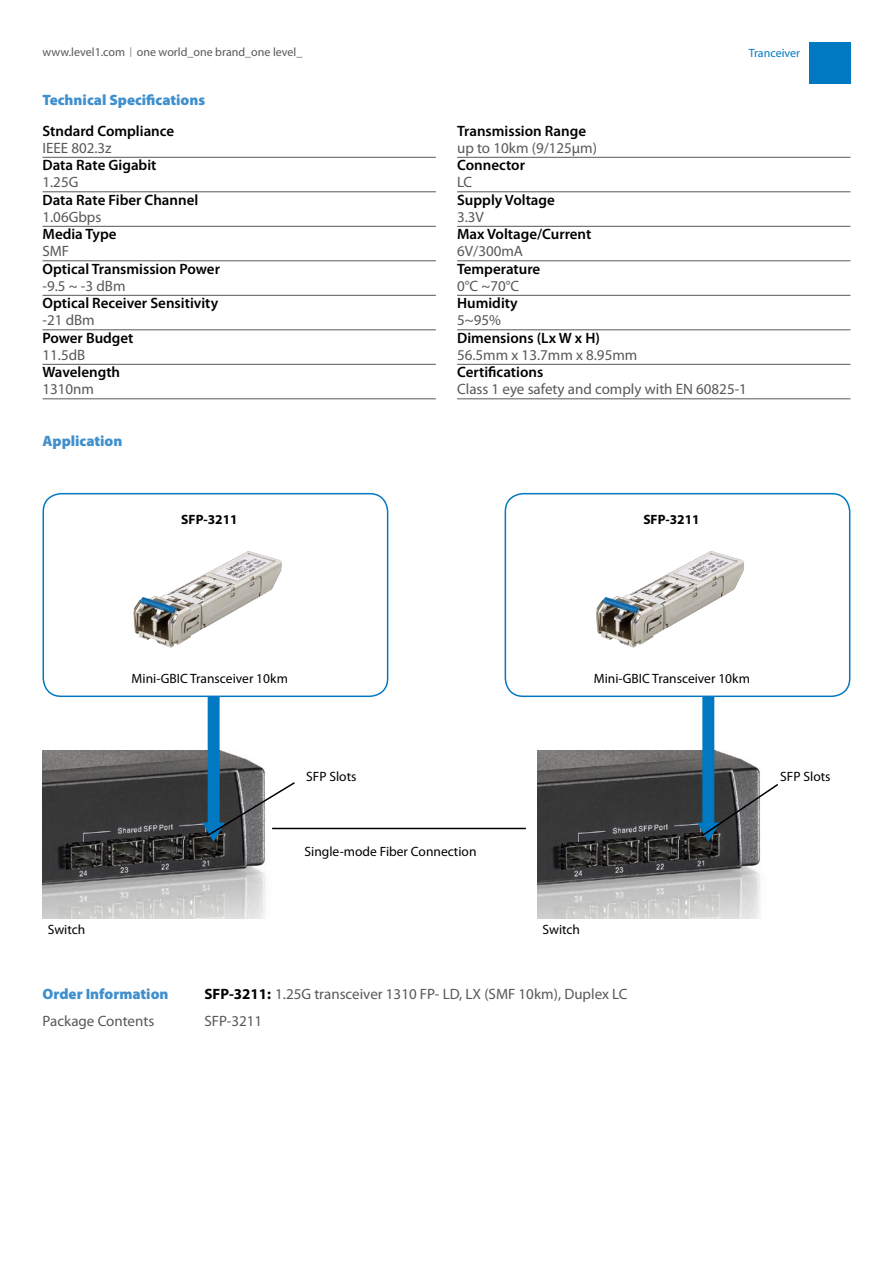
<style>
.page{position:relative;width:893px;height:1263px;background:#fff}
.page>*{position:absolute;margin:0;border:0;box-sizing:border-box;transform-origin:0 0}
.t1{font:600 15px "Myriad Pro";color:#000}
.t2{font:15px "Myriad Pro";color:#595757}
.t3{font:900 15px "Myriad Pro";color:#3e8fce}
.t4{font:13.5px "Myriad Pro";color:#000}
.t5{font:700 13.5px "Myriad Pro";color:#000}
.t6{font:12px "Myriad Pro";color:#595757}
.t7{font:12px "Myriad Pro";color:#0079c2}
.s1{font-size:14.4px}
.s2{font-weight:700;color:#000}
</style>
<div class="page">
<div style="left:809px;top:43px;width:41px;height:41px;background:#0079c2"></div>
<div style="left:43px;top:493px;width:345px;height:204px;border:2px solid #0079c2;border-radius:18px"></div>
<div style="left:505px;top:493px;width:345px;height:204px;border:2px solid #0079c2;border-radius:18px"></div>
<hr style="left:43px;top:157px;width:393px;height:1px;background:#595757">
<hr style="left:43px;top:191px;width:393px;height:1px;background:#595757">
<hr style="left:43px;top:226px;width:393px;height:1px;background:#595757">
<hr style="left:43px;top:260px;width:393px;height:1px;background:#595757">
<hr style="left:43px;top:295px;width:393px;height:1px;background:#595757">
<hr style="left:43px;top:329px;width:393px;height:1px;background:#595757">
<hr style="left:43px;top:364px;width:393px;height:1px;background:#595757">
<hr style="left:43px;top:398px;width:393px;height:1px;background:#595757">
<hr style="left:457px;top:157px;width:393px;height:1px;background:#595757">
<hr style="left:457px;top:191px;width:393px;height:1px;background:#595757">
<hr style="left:457px;top:226px;width:393px;height:1px;background:#595757">
<hr style="left:457px;top:260px;width:393px;height:1px;background:#595757">
<hr style="left:457px;top:295px;width:393px;height:1px;background:#595757">
<hr style="left:457px;top:329px;width:393px;height:1px;background:#595757">
<hr style="left:457px;top:364px;width:393px;height:1px;background:#595757">
<hr style="left:457px;top:398px;width:393px;height:1px;background:#595757">
<img style="left:43px;top:750px;width:223px;height:169px">
<hr style="left:272px;top:828px;width:254px;height:1px;background:#000">
<svg style="left:202px;top:696px;width:95px;height:146px"></svg>
<img style="left:537px;top:750px;width:224px;height:169px">
<svg style="left:697px;top:696px;width:83px;height:146px"></svg>
<img style="left:133px;top:551px;width:149px;height:97px">
<img style="left:595px;top:551px;width:149px;height:97px">
<p class="t6" style="left:43px;top:45px;width:261px">www.level1.com <span class="s1">I</span> one world_one brand_one level_</p>
<p class="t7" style="left:749px;top:45px;width:53px">Tranceiver</p>
<p class="t3" style="left:43px;top:90px;width:164px">Technical Specifications</p>
<p class="t1" style="left:43px;top:121px;width:133px">Stndard Compliance</p>
<p class="t2" style="left:43px;top:138px;width:71px">IEEE 802.3z</p>
<p class="t1" style="left:43px;top:155px;width:115px">Data Rate Gigabit</p>
<p class="t2" style="left:43px;top:173px;width:37px">1.25G</p>
<p class="t1" style="left:43px;top:190px;width:157px">Data Rate Fiber Channel</p>
<p class="t2" style="left:43px;top:207px;width:60px">1.06Gbps</p>
<p class="t1" style="left:43px;top:224px;width:76px">Media Type</p>
<p class="t2" style="left:43px;top:242px;width:28px">SMF</p>
<p class="t1" style="left:43px;top:259px;width:179px">Optical Transmission Power</p>
<p class="t2" style="left:43px;top:276px;width:84px">-9.5 ~ -3 dBm</p>
<p class="t1" style="left:43px;top:293px;width:177px">Optical Receiver Sensitivity</p>
<p class="t2" style="left:43px;top:311px;width:54px">-21 dBm</p>
<p class="t1" style="left:43px;top:328px;width:93px">Power Budget</p>
<p class="t2" style="left:43px;top:345px;width:44px">11.5dB</p>
<p class="t1" style="left:43px;top:362px;width:79px">Wavelength</p>
<p class="t2" style="left:43px;top:380px;width:53px">1310nm</p>
<p class="t3" style="left:43px;top:431px;width:81px">Application</p>
<p class="t5" style="left:181px;top:511px;width:58px">SFP-3211</p>
<p class="t1" style="left:457px;top:121px;width:131px">Transmission Range</p>
<p class="t2" style="left:457px;top:138px;width:141px">up to 10km (9/125μm)</p>
<p class="t1" style="left:457px;top:155px;width:69px">Connector</p>
<p class="t2" style="left:457px;top:173px;width:17px">LC</p>
<p class="t1" style="left:457px;top:190px;width:99px">Supply Voltage</p>
<p class="t2" style="left:457px;top:207px;width:28px">3.3V</p>
<p class="t1" style="left:457px;top:224px;width:136px">Max Voltage/Current</p>
<p class="t2" style="left:457px;top:242px;width:67px">6V/300mA</p>
<p class="t1" style="left:457px;top:259px;width:85px">Temperature</p>
<p class="t2" style="left:457px;top:276px;width:64px">0°C ~70°C</p>
<p class="t1" style="left:457px;top:293px;width:62px">Humidity</p>
<p class="t2" style="left:457px;top:311px;width:45px">5~95%</p>
<p class="t1" style="left:457px;top:328px;width:144px">Dimensions (Lx W x H)</p>
<p class="t2" style="left:457px;top:345px;width:182px">56.5mm x 13.7mm x 8.95mm</p>
<p class="t1" style="left:457px;top:362px;width:88px">Certifications</p>
<p class="t2" style="left:457px;top:380px;width:291px">Class 1 eye safety and comply with EN 60825-1</p>
<p class="t5" style="left:643px;top:511px;width:58px">SFP-3211</p>
<p class="t4" style="left:132px;top:670px;width:158px">Mini-GBIC Transceiver 10km</p>
<p class="t4" style="left:594px;top:670px;width:158px">Mini-GBIC Transceiver 10km</p>
<p class="t4" style="left:306px;top:768px;width:52px">SFP Slots</p>
<p class="t4" style="left:48px;top:921px;width:39px">Switch</p>
<p class="t4" style="left:305px;top:843px;width:173px">Single-mode Fiber Connection</p>
<p class="t4" style="left:542px;top:921px;width:39px">Switch</p>
<p class="t3" style="left:43px;top:984px;width:127px">Order Information</p>
<p class="t2" style="left:205px;top:985px;width:424px"><span class="s2">SFP-3211:</span> 1.25G transceiver 1310 FP- LD, LX (SMF 10km), Duplex LC</p>
<p class="t2" style="left:43px;top:1011px;width:113px">Package Contents</p>
<p class="t2" style="left:205px;top:1011px;width:59px">SFP-3211</p>
<p class="t4" style="left:780px;top:768px;width:52px">SFP Slots</p>
</div>
